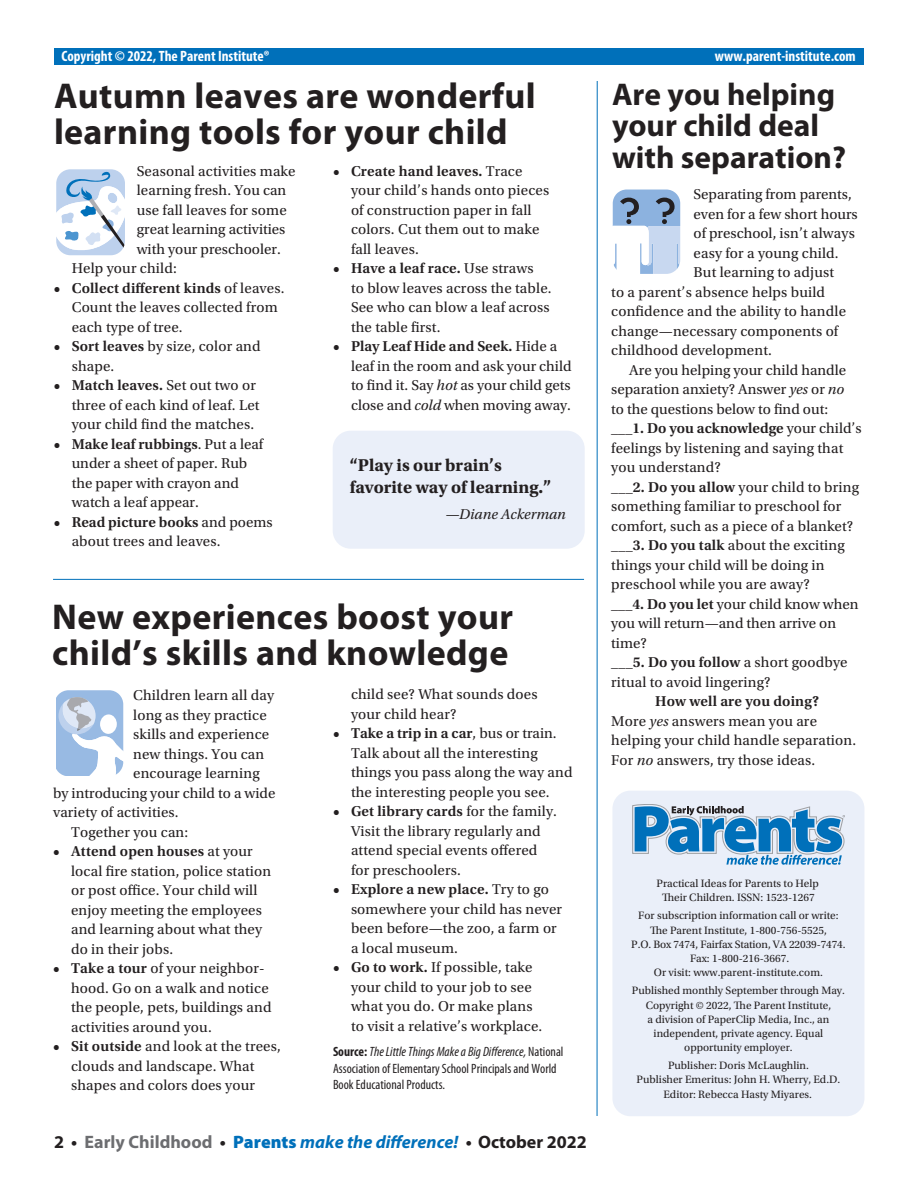
<style>
.page{position:relative;width:918px;height:1188px;background:#fff}
.page>*{position:absolute;margin:0;border:0;box-sizing:border-box;transform-origin:0 0}
.t1{font:700 36px/36px "Myriad Pro";letter-spacing:.01em;color:#231f20}
.t2{font:700 31.5px/31.5px "Myriad Pro";color:#231f20}
.t3{font:italic 700 18px "Myriad Pro";color:#0070ba}
.t4{font:700 18px/22.5px "Utopia Std";color:#231f20}
.t5{font:15px/19.5px "Utopia Std";letter-spacing:.01em;color:#231f20}
.t6{font:600 15px "Utopia Std";color:#231f20}
.t7{font:700 condensed 15px "Myriad Pro";color:#fff}
.t8{font:italic 15px "Utopia Std";color:#231f20}
.t9{font:condensed 13.5px/16.5px "Myriad Pro";color:#231f20}
.t10{font:11.25px/14.1px "Utopia Std";color:#231f20;text-align:center}
.s1{font-weight:600}
.s2{font-style:italic}
.s3{font-weight:400}
.s4{font-weight:700}
.s5{font-style:normal;color:#231f20}
.s6{font-style:normal;color:#6c6d70}
.s7{font-weight:900;font-style:normal}
</style>
<div class="page">
<div style="left:612px;top:791px;width:252px;height:325px;background:#eaeff9;border-radius:18px"></div>
<svg style="left:632px;top:804px;width:213px;height:61px"></svg>
<div style="left:54px;top:49px;width:810px;height:16px;background:#0070ba"></div>
<hr style="left:53px;top:579px;width:531px;height:1px;background:#0070ba">
<hr style="left:597px;top:81px;width:1px;height:1035px;background:#0070ba">
<svg style="left:612px;top:189px;width:69px;height:85px"></svg>
<div style="left:333px;top:431px;width:252px;height:118px;background:#eaeff9;border-radius:18px"></div>
<svg style="left:56px;top:169px;width:69px;height:86px"></svg>
<svg style="left:56px;top:690px;width:68px;height:86px"></svg>
<p class="t7" style="left:62px;top:46px;width:210px">Copyright © 2022, The Parent Institute®</p>
<p class="t7" style="left:715px;top:46px;width:142px">www.parent-institute.com</p>
<h1 class="t1" style="left:54px;top:77px;width:483px">Autumn leaves are wonderful learning tools for your child</h1>
<h2 class="t2" style="left:612px;top:77px;width:236px">Are you helping your child deal with separation?</h2>
<p class="t5" style="left:137px;top:161px;width:160px">Seasonal activities make</p>
<p class="t5" style="left:137px;top:181px;width:151px">learning fresh. You can</p>
<p class="t5" style="left:137px;top:200px;width:151px">use fall leaves for some</p>
<p class="t5" style="left:137px;top:220px;width:150px">great learning activities</p>
<p class="t5" style="left:137px;top:239px;width:145px">with your preschooler.</p>
<p class="t5" style="left:72px;top:259px;width:107px">Help your child:</p>
<p class="t5" style="left:72px;top:278px;width:214px;text-indent:-18px"><span class="s1">• Collect different kinds</span> of leaves.<br>Count the leaves collected from each type of tree.</p>
<p class="t5" style="left:72px;top:337px;width:191px;text-indent:-18px"><span class="s1">• Sort leaves</span> by size, color and shape.</p>
<p class="t5" style="left:72px;top:376px;width:189px;text-indent:-18px"><span class="s1">• Match leaves.</span> Set out two or three of each kind of leaf. Let your child find the matches.</p>
<p class="t5" style="left:72px;top:434px;width:193px;text-indent:-18px"><span class="s1">• Make leaf rubbings</span>. Put a leaf under a sheet of paper. Rub the paper with crayon and watch a leaf appear.</p>
<p class="t5" style="left:72px;top:512px;width:202px;text-indent:-18px"><span class="s1">• Read picture books</span> and poems about trees and leaves.</p>
<p class="t5" style="left:351px;top:162px;width:200px;text-indent:-18px"><span class="s1">• Create hand leaves.</span> Trace your child’s hands onto pieces of construction paper in fall colors. Cut them out to make fall leaves.</p>
<p class="t5" style="left:351px;top:259px;width:202px;text-indent:-18px"><span class="s1">• Have a leaf race.</span> Use straws<br>to blow leaves across the table.<br>See who can blow a leaf across the table first.</p>
<p class="t5" style="left:351px;top:337px;width:222px;text-indent:-18px"><span class="s1">• Play Leaf Hide and Seek.</span> Hide a leaf in the room and ask your child to find it. Say <span class="s2">hot</span> as your child gets close and <span class="s2">cold</span> when moving away.</p>
<p class="t5" style="left:694px;top:185px;width:160px">Separating from parents,</p>
<p class="t5" style="left:694px;top:204px;width:166px">even for a few short hours</p>
<p class="t5" style="left:694px;top:224px;width:163px">of preschool, isn’t always</p>
<p class="t5" style="left:694px;top:243px;width:147px">easy for a young child.</p>
<p class="t5" style="left:694px;top:263px;width:142px">But learning to adjust</p>
<p class="t5" style="left:611px;top:282px;width:215px">to a parent’s absence helps build</p>
<p class="t5" style="left:611px;top:302px;width:236px">confidence and the ability to handle</p>
<p class="t5" style="left:611px;top:321px;width:228px">change—necessary components of</p>
<p class="t5" style="left:611px;top:341px;width:162px">childhood development.</p>
<p class="t5" style="left:629px;top:360px;width:218px">Are you helping your child handle</p>
<p class="t5" style="left:611px;top:380px;width:235px">separation anxiety? Answer <span class="s2">yes</span> or <span class="s2">no</span></p>
<p class="t5" style="left:611px;top:399px;width:218px">to the questions below to find out:</p>
<p class="t6" style="left:611px;top:420px;width:252px">___1. Do you acknowledge <span class="s3">your child’s</span></p>
<p class="t5" style="left:611px;top:438px;width:234px">feelings by listening and saying that</p>
<p class="t5" style="left:611px;top:458px;width:111px">you understand?</p>
<p class="t5" style="left:611px;top:477px;width:249px"><span class="s1">___2. Do you allow</span> your child to bring</p>
<p class="t5" style="left:611px;top:497px;width:232px">something familiar to preschool for</p>
<p class="t5" style="left:611px;top:516px;width:243px">comfort, such as a piece of a blanket?</p>
<p class="t5" style="left:611px;top:536px;width:235px"><span class="s1">___3. Do you talk</span> about the exciting</p>
<p class="t5" style="left:611px;top:555px;width:215px">things your child will be doing in</p>
<p class="t5" style="left:611px;top:575px;width:200px">preschool while you are away?</p>
<p class="t5" style="left:611px;top:594px;width:249px"><span class="s1">___4. Do you let</span> your child know when</p>
<p class="t5" style="left:611px;top:614px;width:226px">you will return—and then arrive on</p>
<p class="t5" style="left:611px;top:633px;width:37px">time?</p>
<p class="t6" style="left:611px;top:654px;width:238px">___5. Do you follow <span class="s3">a short goodbye</span></p>
<p class="t5" style="left:611px;top:672px;width:161px">ritual to avoid lingering?</p>
<p class="t5" style="left:611px;top:692px;width:246px;text-indent:44px"><span class="s1">How well are you doing?<br></span>More <span class="s2">yes</span> answers mean you are helping your child handle separation.<br>For <span class="s2">no</span> answers, try those ideas.</p>
<p class="t4" style="left:350px;top:454px;width:203px">“Play is our brain’s favorite way of learning.”</p>
<p class="t8" style="left:445px;top:506px;width:122px">—Diane Ackerman</p>
<h1 class="t1" style="left:52px;top:597px;width:462px">New experiences boost your child’s skills and knowledge</h1>
<p class="t5" style="left:351px;top:685px;width:188px">child see? What sounds does your child hear?</p>
<p class="t5" style="left:351px;top:724px;width:223px;text-indent:-18px"><span class="s1">• Take a trip in a car</span>, bus or train.<br>Talk about all the interesting things you pass along the way and the interesting people you see.</p>
<p class="t5" style="left:351px;top:802px;width:208px;text-indent:-18px"><span class="s1">• Get library cards</span> for the family.<br>Visit the library regularly and attend special events offered for preschoolers.</p>
<p class="t5" style="left:351px;top:880px;width:213px;text-indent:-18px"><span class="s1">• Explore a new place.</span> Try to go somewhere your child has never been before—the zoo, a farm or a local museum.</p>
<p class="t5" style="left:351px;top:958px;width:193px;text-indent:-18px"><span class="s1">• Go to work.</span> If possible, take your child to your job to see what you do. Or make plans to visit a relative’s workplace.</p>
<p class="t9" style="left:333px;top:1043px;width:232px"><span class="s4">Source:</span> <span class="s2">The Little Things Make a Big Difference,</span> National<br>Association of Elementary School Principals and World<br>Book Educational Products.</p>
<p class="t5" style="left:133px;top:686px;width:142px">Children learn all day</p>
<p class="t5" style="left:133px;top:705px;width:135px">long as they practice</p>
<p class="t5" style="left:133px;top:725px;width:138px">skills and experience</p>
<p class="t5" style="left:133px;top:744px;width:133px">new things. You can</p>
<p class="t5" style="left:133px;top:764px;width:128px">encourage learning</p>
<p class="t5" style="left:53px;top:783px;width:224px">by introducing your child to a wide</p>
<p class="t5" style="left:53px;top:803px;width:127px">variety of activities.</p>
<p class="t5" style="left:71px;top:822px;width:119px">Together you can:</p>
<p class="t5" style="left:71px;top:842px;width:202px;text-indent:-18px"><span class="s1">• Attend open houses</span> at your local fire station, police station or post office. Your child will enjoy meeting the employees and learning about what they do in their jobs.</p>
<p class="t5" style="left:71px;top:959px;width:202px;text-indent:-18px"><span class="s1">• Take a tour</span> of your neighbor&shy;hood. Go on a walk and notice the people, pets, buildings and activities around you.</p>
<p class="t5" style="left:53px;top:1037px;width:229px;text-align:center"><span class="s1">• Sit outside</span> and look at the trees, clouds and landscape. What shapes and colors does your</p>
<p class="t10" style="left:657px;top:876px;width:164px">Practical Ideas for Parents to Help<br>Their Children. ISSN: 1523-1267</p>
<p class="t10" style="left:631px;top:909px;width:216px">For subscription information call or write:<br>The Parent Institute, 1-800-756-5525,<br>P.O. Box 7474, Fairfax Station, VA 22039-7474.<br>Fax: 1-800-216-3667.<br>Or visit: www.parent-institute.com.</p>
<p class="t10" style="left:632px;top:984px;width:215px">Published monthly September through May.<br>Copyright © 2022, The Parent Institute,<br>a division of PaperClip Media, Inc., an independent, private agency. Equal opportunity employer.</p>
<p class="t10" style="left:637px;top:1059px;width:205px">Publisher: Doris McLaughlin.<br>Publisher Emeritus: John H. Wherry, Ed.D.<br>Editor: Rebecca Hasty Miyares.</p>
<p class="t3" style="left:54px;top:1130px;width:534px"><span class="s5">2 •</span> <span class="s6">Early Childhood</span> <span class="s5">•</span> <span class="s7">Parents</span> make the difference! <span class="s5">• October 2022</span></p>
</div>
